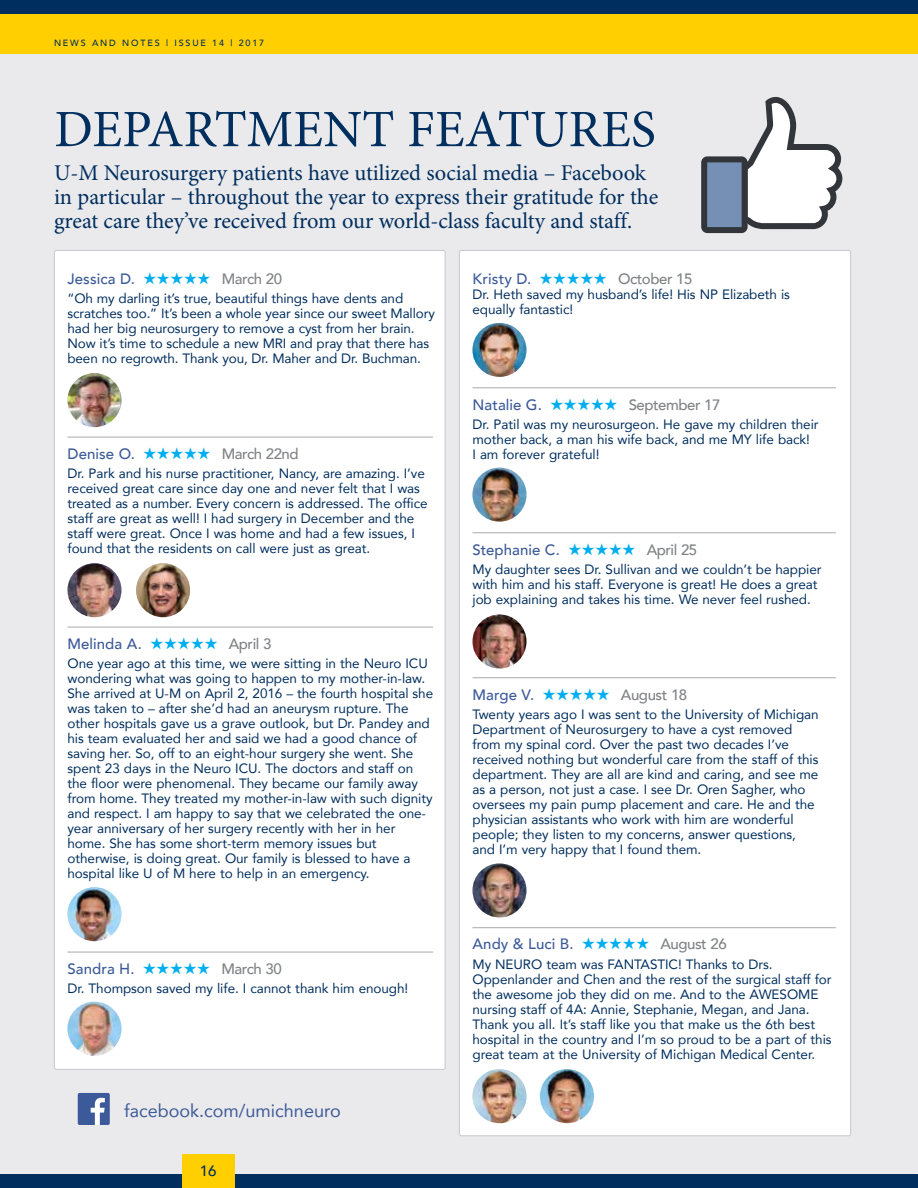
<style>
.page{position:relative;width:918px;height:1188px;background:#fff}
.page>*{position:absolute;margin:0;border:0;box-sizing:border-box;transform-origin:0 0}
.t1{font:52.5px "Minion Pro";color:#002e5e}
.t2{font:22.5px/24px "Minion Pro";letter-spacing:-.005em;color:#002e5e}
.t3{font:18px "Avenir";color:#3c5a99}
.t4{font:500 15px "Avenir";color:#3c5a99}
.t5{font:500 15px "Avenir";letter-spacing:-.03em;color:#808285}
.t6{font:500 15px "Avenir";color:#002e5e}
.t7{font:13.5px/15px "Avenir";letter-spacing:-.005em;color:#002e5e}
.t8{font:500 9px "Avenir";letter-spacing:.2em;color:#002e5e}
.s1{color:#00aeef}
.s2{color:#808285}
.s3{color:#3c5a99}
</style>
<div class="page">
<div style="left:0;top:54px;width:918px;height:1120px;background:#eaeaec"></div>
<div style="left:0;top:0;width:918px;height:54px;background:#ffcf01"></div>
<div style="left:0;top:0;width:918px;height:14px;background:#002e5e"></div>
<div style="left:0;top:1174px;width:918px;height:14px;background:#002e5e"></div>
<div style="left:182px;top:1154px;width:52px;height:34px;background:#ffcf01"></div>
<div style="left:54px;top:250px;width:391px;height:819px;background:#fff;border-radius:2px"></div>
<div style="left:459px;top:250px;width:392px;height:886px;background:#fff;border-radius:2px"></div>
<hr style="left:68px;top:437px;width:365px;height:1px;background:#a7a9ac">
<hr style="left:68px;top:627px;width:365px;height:1px;background:#a7a9ac">
<hr style="left:68px;top:952px;width:365px;height:1px;background:#a7a9ac">
<hr style="left:472px;top:387px;width:364px;height:1px;background:#a7a9ac">
<hr style="left:472px;top:532px;width:364px;height:1px;background:#a7a9ac">
<hr style="left:472px;top:677px;width:364px;height:1px;background:#a7a9ac">
<hr style="left:472px;top:927px;width:364px;height:1px;background:#a7a9ac">
<img style="left:68px;top:373px;width:54px;height:54px;border-radius:27px">
<img style="left:136px;top:563px;width:54px;height:54px;border-radius:27px">
<img style="left:68px;top:563px;width:54px;height:54px;border-radius:27px">
<img style="left:68px;top:887px;width:54px;height:54px;border-radius:27px">
<svg style="left:701px;top:97px;width:141px;height:136px"></svg>
<img style="left:472px;top:615px;width:54px;height:54px;border-radius:27px">
<img style="left:472px;top:468px;width:54px;height:54px;border-radius:27px">
<img style="left:472px;top:323px;width:54px;height:54px;border-radius:27px">
<img style="left:68px;top:1002px;width:54px;height:54px;border-radius:27px">
<img style="left:472px;top:1069px;width:54px;height:54px;border-radius:27px">
<img style="left:540px;top:1069px;width:54px;height:54px;border-radius:27px">
<img style="left:472px;top:863px;width:54px;height:54px;border-radius:27px">
<div style="left:78px;top:1093px;width:32px;height:32px;background:#3c5a99;border-radius:2px"></div>
<svg style="left:91px;top:1098px;width:14px;height:27px"></svg>
<p class="t8" style="left:54px;top:35px;width:212px">NEWS AND NOTES | ISSUE 14 | 2017</p>
<h1 class="t1" style="left:54px;top:94px;width:603px">DEPARTMENT FEATURES</h1>
<h2 class="t2" style="left:54px;top:161px;width:606px">U-M Neurosurgery patients have utilized social media – Facebook in particular – throughout the year to express their gratitude for the great care they’ve received from our world-class faculty and staff.</h2>
<p class="t4" style="left:68px;top:266px;width:216px">Jessica D. <span class="s1">★</span> <span class="s1">★</span> <span class="s1">★</span> <span class="s1">★</span> <span class="s1">★</span> <span class="s2">March 20</span></p>
<p class="t7" style="left:68px;top:291px;width:369px">“Oh my darling it’s true, beautiful things have dents and scratches too.” It’s been a whole year since our sweet Mallory had her big neurosurgery to remove a cyst from her brain.<br>Now it’s time to schedule a new MRI and pray that there has been no regrowth. Thank you, Dr. Maher and Dr. Buchman.</p>
<p class="t5" style="left:472px;top:266px;width:221px"><span class="s3">Kristy D.</span> <span class="s1">★</span> <span class="s1">★</span> <span class="s1">★</span> <span class="s1">★</span> <span class="s1">★</span> October 15</p>
<p class="t7" style="left:473px;top:286px;width:319px">Dr. Heth saved my husband’s life! His NP Elizabeth is equally fantastic!</p>
<p class="t5" style="left:68px;top:441px;width:233px"><span class="s3">Denise O.</span> <span class="s1">★</span> <span class="s1">★</span> <span class="s1">★</span> <span class="s1">★</span> <span class="s1">★</span> March 22nd</p>
<p class="t7" style="left:68px;top:466px;width:362px">Dr. Park and his nurse practitioner, Nancy, are amazing. I’ve received great care since day one and never felt that I was treated as a number. Every concern is addressed. The office staff are great as well! I had surgery in December and the staff were great. Once I was home and had a few issues, I found that the residents on call were just as great.</p>
<p class="t4" style="left:68px;top:631px;width:205px">Melinda A. <span class="s1">★</span> <span class="s1">★</span> <span class="s1">★</span> <span class="s1">★</span> <span class="s1">★</span> <span class="s2">April 3</span></p>
<p class="t7" style="left:68px;top:656px;width:367px">One year ago at this time, we were sitting in the Neuro ICU wondering what was going to happen to my mother-in-law.<br>She arrived at U-M on April 2, 2016 – the fourth hospital she was taken to – after she’d had an aneurysm rupture. The other hospitals gave us a grave outlook, but Dr. Pandey and his team evaluated her and said we had a good chance of saving her. So, off to an eight-hour surgery she went. She spent 23 days in the Neuro ICU. The doctors and staff on the floor were phenomenal. They became our family away from home. They treated my mother-in-law with such dignity and respect. I am happy to say that we celebrated the one&shy;year anniversary of her surgery recently with her in her home. She has some short-term memory issues but otherwise, is doing great. Our family is blessed to have a hospital like U of M here to help in an emergency.</p>
<p class="t4" style="left:68px;top:956px;width:216px">Sandra H. <span class="s1">★</span> <span class="s1">★</span> <span class="s1">★</span> <span class="s1">★</span> <span class="s1">★</span> <span class="s2">March 30</span></p>
<p class="t7" style="left:68px;top:981px;width:342px">Dr. Thompson saved my life. I cannot thank him enough!</p>
<h3 class="t3" style="left:124px;top:1096px;width:218px">facebook.com/umichneuro</h3>
<p class="t6" style="left:200px;top:1158px;width:18px">16</p>
<p class="t5" style="left:472px;top:391px;width:250px"><span class="s3">Natalie G.</span> <span class="s1">★</span> <span class="s1">★</span> <span class="s1">★</span> <span class="s1">★</span> <span class="s1">★</span> September 17</p>
<p class="t7" style="left:472px;top:416px;width:348px">Dr. Patil was my neurosurgeon. He gave my children their mother back, a man his wife back, and me MY life back!<br>I am forever grateful!</p>
<p class="t4" style="left:472px;top:536px;width:226px">Stephanie C. <span class="s1">★</span> <span class="s1">★</span> <span class="s1">★</span> <span class="s1">★</span> <span class="s1">★</span> <span class="s2">April 25</span></p>
<p class="t7" style="left:472px;top:561px;width:351px">My daughter sees Dr. Sullivan and we couldn’t be happier with him and his staff. Everyone is great! He does a great job explaining and takes his time. We never feel rushed.</p>
<p class="t5" style="left:472px;top:681px;width:216px"><span class="s3">Marge V.</span> <span class="s1">★</span> <span class="s1">★</span> <span class="s1">★</span> <span class="s1">★</span> <span class="s1">★</span> August 18</p>
<p class="t7" style="left:472px;top:706px;width:348px">Twenty years ago I was sent to the University of Michigan Department of Neurosurgery to have a cyst removed from my spinal cord. Over the past two decades I’ve received nothing but wonderful care from the staff of this department. They are all are kind and caring, and see me as a person, not just a case. I see Dr. Oren Sagher, who oversees my pain pump placement and care. He and the physician assistants who work with him are wonderful people; they listen to my concerns, answer questions, and I’m very happy that I found them.</p>
<p class="t4" style="left:472px;top:931px;width:256px">Andy &amp; Luci B. <span class="s1">★</span> <span class="s1">★</span> <span class="s1">★</span> <span class="s1">★</span> <span class="s1">★</span> <span class="s2">August 26</span></p>
<p class="t7" style="left:472px;top:956px;width:361px">My NEURO team was FANTASTIC! Thanks to Drs.<br>Oppenlander and Chen and the rest of the surgical staff for the awesome job they did on me. And to the AWESOME nursing staff of 4A: Annie, Stephanie, Megan, and Jana.<br>Thank you all. It’s staff like you that make us the 6th best hospital in the country and I’m so proud to be a part of this great team at the University of Michigan Medical Center.</p>
</div>
